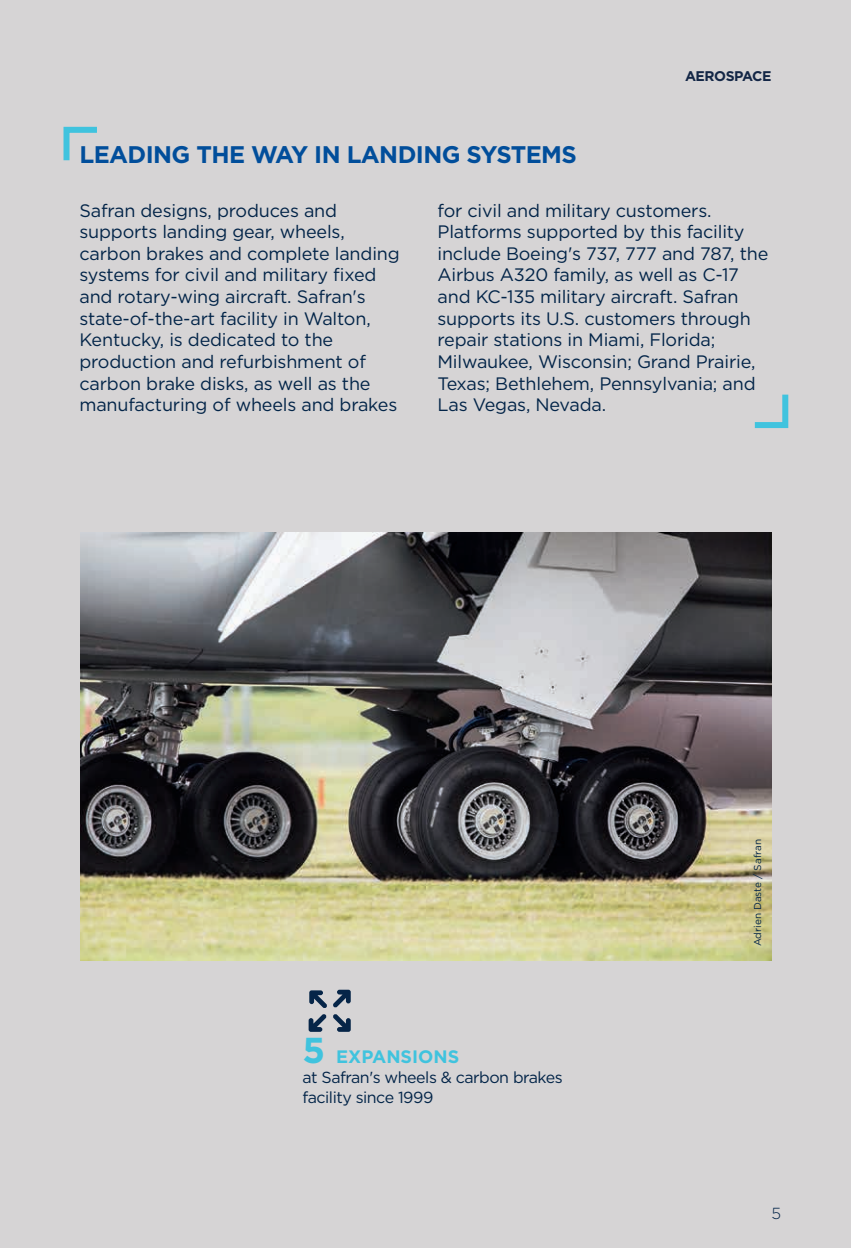
<style>
.page{position:relative;width:851px;height:1248px;background:#fff}
.page>*{position:absolute;margin:0;border:0;box-sizing:border-box;transform-origin:0 0}
.t1{font:700 24px "Gotham";letter-spacing:-.025em;color:#014e9b}
.t2{font:18px/21.6px "Gotham";letter-spacing:-.01em;color:#022448}
.t3{font:700 18px "Gotham";color:#40c3de}
.t4{font:16px/20px "Gotham";letter-spacing:-.03em;color:#022448}
.t5{font:300 16px "Gotham";color:#022448}
.t6{font:700 14px "Gotham";letter-spacing:-.03em;color:#132646}
.t7{font:10px "Gotham";color:#022448}
.s1{font-size:36px}
</style>
<div class="page">
<div style="left:0;top:0;width:850px;height:1247px;background:#d6d4d5"></div>
<img style="left:80px;top:532px;width:691px;height:428px">
<svg style="left:63px;top:126px;width:34px;height:35px"></svg>
<svg style="left:754px;top:394px;width:35px;height:35px"></svg>
<svg style="left:333px;top:1014px;width:17px;height:17px"></svg>
<svg style="left:333px;top:989px;width:17px;height:18px"></svg>
<svg style="left:308px;top:990px;width:19px;height:41px"></svg>
<p class="t6" style="left:685px;top:66px;width:88px">AEROSPACE</p>
<h1 class="t1" style="left:79px;top:139px;width:499px">LEADING THE WAY IN LANDING SYSTEMS</h1>
<p class="t2" style="left:79px;top:199px;width:322px">Safran designs, produces and supports landing gear, wheels, carbon brakes and complete landing systems for civil and military fixed and rotary-wing aircraft. Safran's state-of-the-art facility in Walton, Kentucky, is dedicated to the production and refurbishment of carbon brake disks, as well as the manufacturing of wheels and brakes</p>
<p class="t2" style="left:437px;top:199px;width:332px">for civil and military customers.<br>Platforms supported by this facility include Boeing's 737, 777 and 787, the Airbus A320 family, as well as C-17 and KC-135 military aircraft. Safran supports its U.S. customers through repair stations in Miami, Florida; Milwaukee, Wisconsin; Grand Prairie, Texas; Bethlehem, Pennsylvania; and Las Vegas, Nevada.</p>
<p class="t3" style="left:302px;top:1044px;width:158px"><span class="s1">5</span> EXPANSIONS</p>
<p class="t4" style="left:302px;top:1066px;width:261px">at Safran's wheels &amp; carbon brakes facility since 1999</p>
<p class="t7" style="left:751px;top:946px;width:109px;rotate:-90deg">Adrien Daste / Safran</p>
<p class="t5" style="left:771px;top:1203px;width:11px">5</p>
</div>
